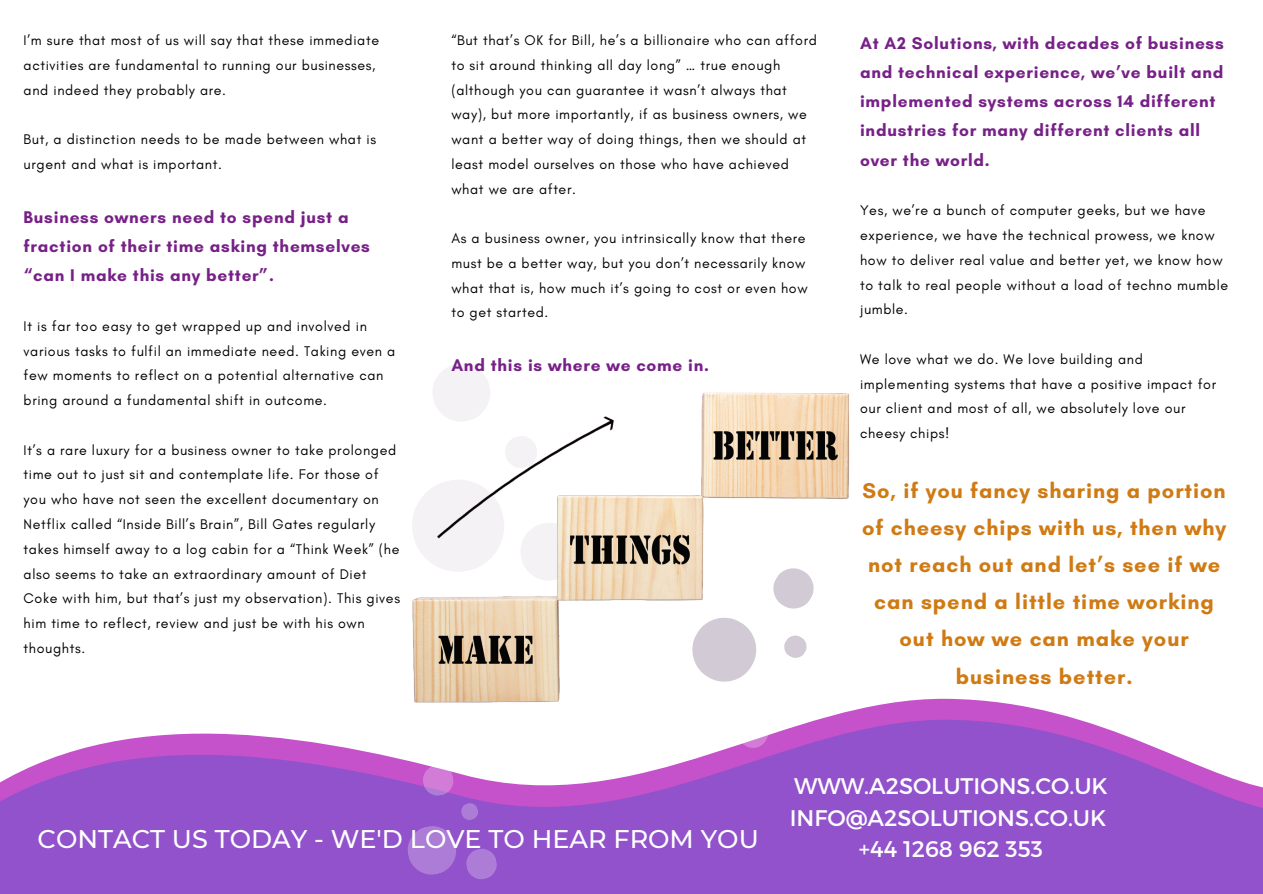
<style>
.page{position:relative;width:1263px;height:894px;background:#fff}
.page>*{position:absolute;margin:0;border:0;box-sizing:border-box;transform-origin:0 0}
.t1{font:500 25.5px "Montserrat";color:#fff}
.t2{font:22.5px/31.5px "Montserrat";color:#fff}
.t3{font:700 21.75px/37px "Glacial Indifference";letter-spacing:.045em;color:#d07a13;text-align:center}
.t4{font:700 17.25px/29.2px "Glacial Indifference";letter-spacing:.045em;color:#772087}
.t5{font:14.25px/24.8px "Glacial Indifference";letter-spacing:.045em;color:#000}
</style>
<div class="page">
<svg style="left:886px;top:698px;width:184px;height:19px;fill:#c552cb"></svg>
<svg style="left:0;top:717px;width:1263px;height:176px;background:#a76bd2"></svg>
<svg style="left:405px;top:763px;width:93px;height:117px;background:#ab6cd2"></svg>
<svg style="left:452px;top:364px;width:18px;height:2px"></svg>
<svg style="left:688px;top:731px;width:145px;height:18px"></svg>
<img style="left:374px;top:366px;width:512px;height:365px">
<p class="t5" style="left:24px;top:28px;width:357px">I’m sure that most of us will say that these immediate activities are fundamental to running our businesses, and indeed they probably are.</p>
<p class="t5" style="left:24px;top:127px;width:354px">But, a distinction needs to be made between what is urgent and what is important.</p>
<p class="t4" style="left:24px;top:202px;width:348px">Business owners need to spend just a fraction of their time asking themselves “can I make this any better”.</p>
<p class="t5" style="left:24px;top:313px;width:373px">It is far too easy to get wrapped up and involved in various tasks to fulfil an immediate need. Taking even a few moments to reflect on a potential alternative can bring around a fundamental shift in outcome.</p>
<p class="t5" style="left:24px;top:437px;width:378px">It’s a rare luxury for a business owner to take prolonged time out to just sit and contemplate life. For those of you who have not seen the excellent documentary on Netflix called “Inside Bill’s Brain”, Bill Gates regularly takes himself away to a log cabin for a “Think Week” (he also seems to take an extraordinary amount of Diet Coke with him, but that’s just my observation). This gives him time to reflect, review and just be with his own thoughts.</p>
<p class="t5" style="left:451px;top:28px;width:367px">“But that’s OK for Bill, he’s a billionaire who can afford to sit around thinking all day long” … true enough (although you can guarantee it wasn’t always that way), but more importantly, if as business owners, we want a better way of doing things, then we should at least model ourselves on those who have achieved what we are after.</p>
<p class="t5" style="left:451px;top:226px;width:358px">As a business owner, you intrinsically know that there must be a better way, but you don’t necessarily know what that is, how much it’s going to cost or even how to get started.</p>
<p class="t4" style="left:451px;top:350px;width:259px">And this is where we come in.</p>
<p class="t4" style="left:860px;top:28px;width:365px">At A2 Solutions, with decades of business and technical experience, we’ve built and implemented systems across 14 different industries for many different clients all over the world.</p>
<p class="t5" style="left:860px;top:198px;width:370px">Yes, we’re a bunch of computer geeks, but we have experience, we have the technical prowess, we know how to deliver real value and better yet, we know how to talk to real people without a load of techno mumble jumble.</p>
<p class="t5" style="left:860px;top:346px;width:357px">We love what we do. We love building and implementing systems that have a positive impact for our client and most of all, we absolutely love our cheesy chips!</p>
<p class="t3" style="left:862px;top:471px;width:366px">So, if you fancy sharing a portion of cheesy chips with us, then why not reach out and let’s see if we can spend a little time working out how we can make your business better.</p>
<p class="t1" style="left:38px;top:822px;width:723px">CONTACT US TODAY - WE'D LOVE TO HEAR FROM YOU</p>
<p class="t2" style="left:790px;top:769px;width:320px">WWW.A2SOLUTIONS.CO.UK<br>INFO@A2SOLUTIONS.CO.UK</p>
<p class="t2" style="left:859px;top:832px;width:185px">+44 1268 962 353</p>
</div>
